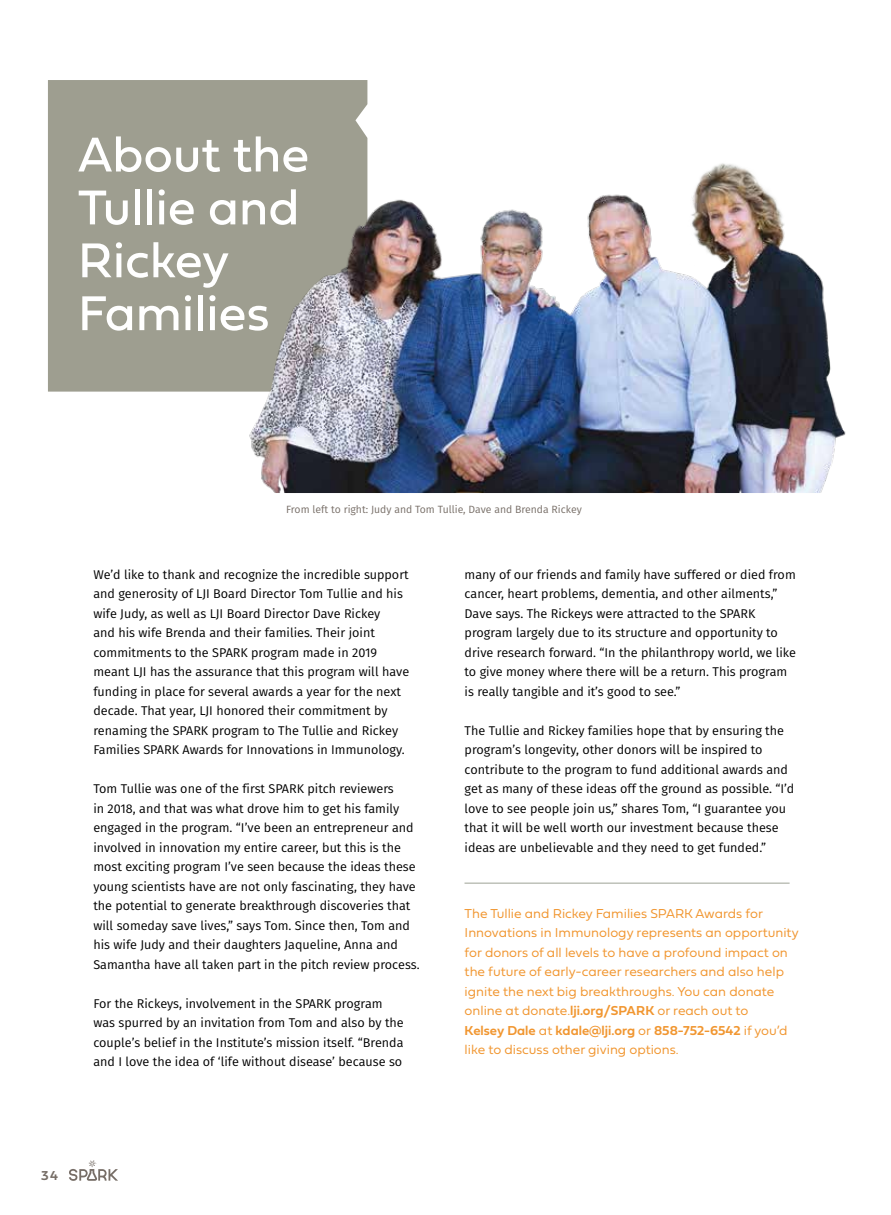
<style>
.page{position:relative;width:891px;height:1215px;background:#fff}
.page>*{position:absolute;margin:0;border:0;box-sizing:border-box;transform-origin:0 0}
.t1{font:51px/52.9px "Fieldwork Geo Regular";color:#fff}
.t2{font:13.5px/19.5px "Fieldwork Geo Light";color:#f19630}
.t3{font:13.5px "Fieldwork Geo Demibold";color:#f19630}
.t4{font:700 13.5px "Fieldwork Hum Demi";color:#776e67}
.t5{font:12.6px/19.5px "Fira Sans";color:#000}
.t6{font:10.5px "Fira Sans";color:#776e67}
.s1{font-family:"Fieldwork Geo Demibold"}
.s2{font-family:"Fieldwork Geo Light"}
</style>
<div class="page">
<div style="left:48px;top:80px;width:319px;height:312px;background:#9e9e90"></div>
<img style="left:245px;top:136px;width:601px;height:357px">
<svg style="left:69px;top:1161px;width:49px;height:20px"></svg>
<hr style="left:465px;top:883px;width:325px;height:1px;background:#9da296">
<h1 class="t1" style="left:78px;top:126px;width:233px">About the<br>Tullie and<br>Rickey<br>Families</h1>
<p class="t6" style="left:286px;top:501px;width:297px">From left to right: Judy and Tom Tullie, Dave and Brenda Rickey</p>
<p class="t5" style="left:93px;top:564px;width:317px">We’d like to thank and recognize the incredible support and generosity of LJI Board Director Tom Tullie and his wife Judy, as well as LJI Board Director Dave Rickey<br>and his wife Brenda and their families. Their joint commitments to the SPARK program made in 2019 meant LJI has the assurance that this program will have funding in place for several awards a year for the next decade. That year, LJI honored their commitment by renaming the SPARK program to The Tullie and Rickey Families SPARK Awards for Innovations in Immunology.</p>
<p class="t5" style="left:93px;top:779px;width:328px">Tom Tullie was one of the first SPARK pitch reviewers<br>in 2018, and that was what drove him to get his family engaged in the program. “I’ve been an entrepreneur and involved in innovation my entire career, but this is the most exciting program I’ve seen because the ideas these young scientists have are not only fascinating, they have the potential to generate breakthrough discoveries that will someday save lives,” says Tom. Since then, Tom and his wife Judy and their daughters Jaqueline, Anna and Samantha have all taken part in the pitch review process.</p>
<p class="t5" style="left:93px;top:993px;width:312px">For the Rickeys, involvement in the SPARK program was spurred by an invitation from Tom and also by the couple’s belief in the Institute’s mission itself. “Brenda and I love the idea of ‘life without disease’ because so</p>
<p class="t5" style="left:465px;top:564px;width:333px">many of our friends and family have suffered or died from cancer, heart problems, dementia, and other ailments,” Dave says. The Rickeys were attracted to the SPARK program largely due to its structure and opportunity to drive research forward. “In the philanthropy world, we like to give money where there will be a return. This program is really tangible and it’s good to see.”</p>
<p class="t5" style="left:465px;top:720px;width:331px">The Tullie and Rickey families hope that by ensuring the program’s longevity, other donors will be inspired to contribute to the program to fund additional awards and get as many of these ideas off the ground as possible. “I’d love to see people join us,” shares Tom, “I guarantee you that it will be well worth our investment because these ideas are unbelievable and they need to get funded.”</p>
<p class="t2" style="left:465px;top:903px;width:335px">The Tullie and Rickey Families SPARK Awards for Innovations in Immunology represents an opportunity for donors of all levels to have a profound impact on the future of early-career researchers and also help ignite the next big breakthroughs. You can donate online at donate.<span class="s1">lji.org/SPARK</span> or reach out to</p>
<p class="t3" style="left:465px;top:1020px;width:324px">Kelsey Dale <span class="s2">at</span> kdale@lji.org <span class="s2">or</span> 858-752-6542 <span class="s2">if you’d</span></p>
<p class="t2" style="left:465px;top:1039px;width:216px">like to discuss other giving options.</p>
<p class="t4" style="left:41px;top:1165px;width:19px">34</p>
</div>
